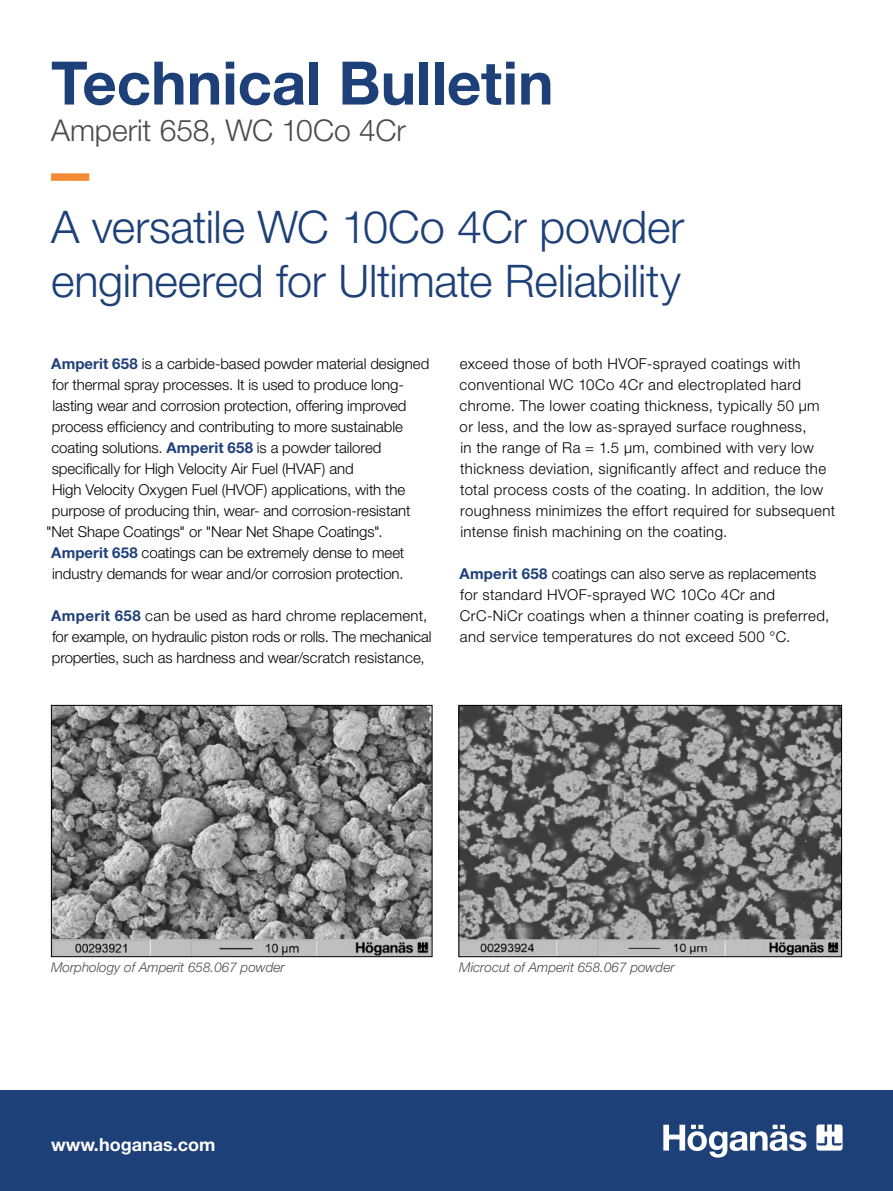
<style>
.page{position:relative;width:893px;height:1191px;background:#fff}
.page>*{position:absolute;margin:0;border:0;box-sizing:border-box;transform-origin:0 0}
.t1{font:700 60px "Helvetica Neue LT Std";color:#1e4079}
.t2{font:300 45px/54px "Helvetica Neue LT Std";letter-spacing:-.005em;color:#1e4079}
.t3{font:300 30px "Helvetica Neue LT Std";letter-spacing:-.005em;color:#4a4a49}
.t4{font:700 18px "Helvetica Neue LT Std";color:#fff}
.t5{font:300 15px/21px "Helvetica Neue LT Std";letter-spacing:.005em;color:#000}
.t6{font:300 15px/21px "Helvetica Neue LT Std";letter-spacing:.025em;color:#000}
.t7{font:italic 300 13.5px "Helvetica Neue LT Std";color:#4a4a49}
.s1{font-weight:700;color:#1e4079}
</style>
<div class="page">
<div style="left:0;top:1090px;width:893px;height:101px;background:#1e4079"></div>
<svg style="left:663px;top:1124px;width:143px;height:33px"></svg>
<svg style="left:816px;top:1124px;width:26px;height:26px"></svg>
<div style="left:51px;top:173px;width:38px;height:8px;background:#f68b33"></div>
<img style="left:53px;top:707px;width:377px;height:248px">
<div style="left:51px;top:705px;width:381px;height:252px;border:1px solid #000"></div>
<img style="left:460px;top:707px;width:380px;height:248px">
<div style="left:458px;top:705px;width:384px;height:252px;border:1px solid #000"></div>
<h1 class="t1" style="left:51px;top:46px;width:504px">Technical Bulletin</h1>
<h3 class="t3" style="left:51px;top:111px;width:356px">Amperit 658, WC 10Co 4Cr</h3>
<h2 class="t2" style="left:51px;top:199px;width:635px">A versatile WC 10Co 4Cr powder engineered for Ultimate Reliability</h2>
<p class="t5" style="left:51px;top:352px;width:380px"><span class="s1">Amperit 658</span> is a carbide-based powder material designed</p>
<p class="t5" style="left:52px;top:373px;width:353px">for thermal spray processes. It is used to produce long-</p>
<p class="t5" style="left:52px;top:394px;width:356px">lasting wear and corrosion protection, offering improved</p>
<p class="t5" style="left:52px;top:415px;width:353px">process efficiency and contributing to more sustainable</p>
<p class="t5" style="left:51px;top:436px;width:332px">coating solutions. <span class="s1">Amperit 658</span> is a powder tailored</p>
<p class="t5" style="left:52px;top:457px;width:304px">specifically for High Velocity Air Fuel (HVAF) and</p>
<p class="t5" style="left:52px;top:478px;width:355px">High Velocity Oxygen Fuel (HVOF) applications, with the</p>
<p class="t5" style="left:52px;top:499px;width:360px">purpose of producing thin, wear- and corrosion-resistant</p>
<p class="t5" style="left:46px;top:520px;width:338px">"Net Shape Coatings" or "Near Net Shape Coatings".</p>
<p class="t5" style="left:51px;top:541px;width:355px"><span class="s1">Amperit 658</span> coatings can be extremely dense to meet</p>
<p class="t5" style="left:52px;top:562px;width:353px">industry demands for wear and/or corrosion protection.</p>
<p class="t5" style="left:51px;top:604px;width:382px"><span class="s1">Amperit 658</span> can be used as hard chrome replacement, for example, on hydraulic piston rods or rolls. The mechanical properties, such as hardness and wear/scratch resistance,</p>
<p class="t6" style="left:460px;top:352px;width:377px">exceed those of both HVOF-sprayed coatings with conventional WC 10Co 4Cr and electroplated hard chrome. The lower coating thickness, typically 50 μm or less, and the low as-sprayed surface roughness,<br>in the range of Ra = 1.5 μm, combined with very low thickness deviation, significantly affect and reduce the total process costs of the coating. In addition, the low roughness minimizes the effort required for subsequent intense finish machining on the coating.</p>
<p class="t6" style="left:459px;top:562px;width:371px"><span class="s1">Amperit 658</span> coatings can also serve as replacements for standard HVOF-sprayed WC 10Co 4Cr and CrC-NiCr coatings when a thinner coating is preferred, and service temperatures do not exceed 500 °C.</p>
<p class="t7" style="left:51px;top:959px;width:235px">Morphology of Amperit 658.067 powder</p>
<p class="t7" style="left:459px;top:959px;width:217px">Microcut of Amperit 658.067 powder</p>
<p class="t4" style="left:51px;top:1133px;width:166px">www.hoganas.com</p>
</div>
